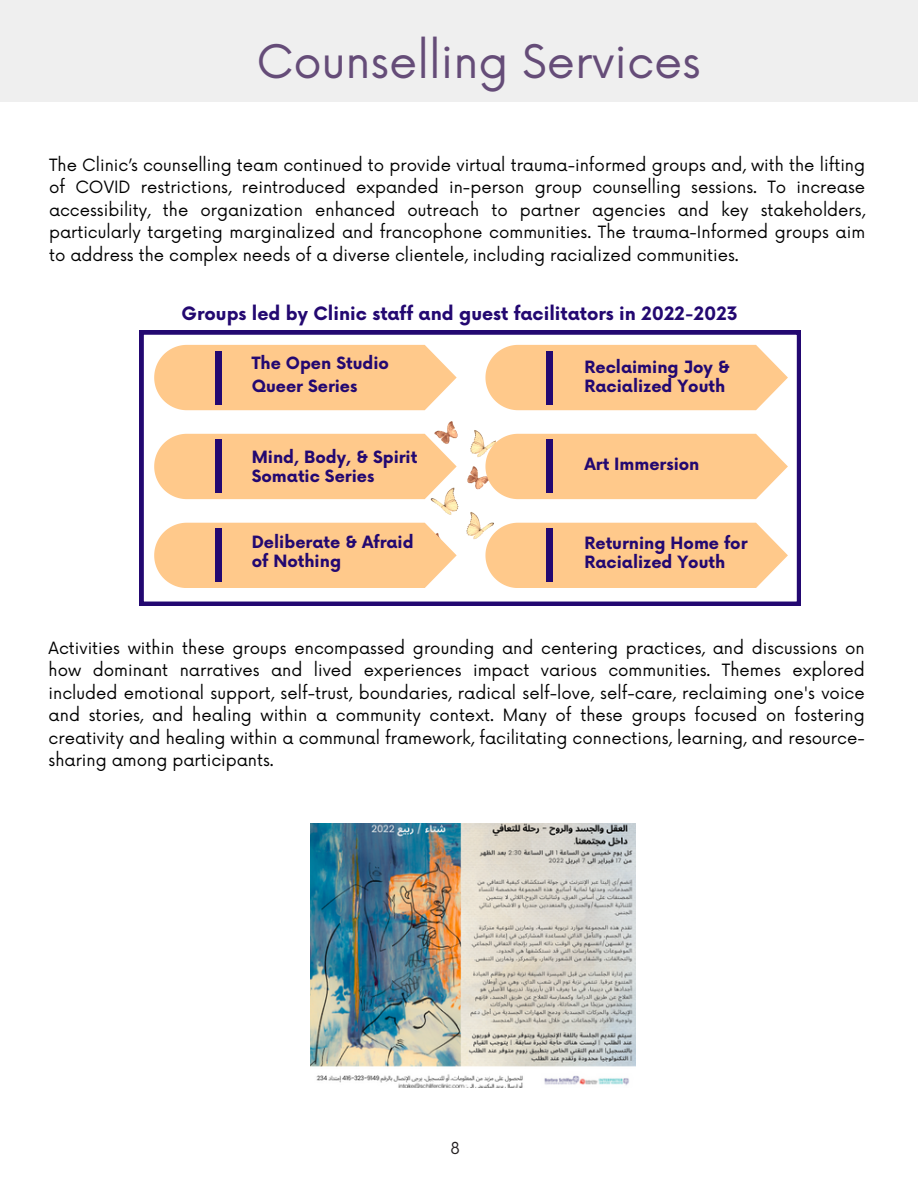
<style>
.page{position:relative;width:918px;height:1188px;background:#fff}
.page>*{position:absolute;margin:0;border:0;box-sizing:border-box;transform-origin:0 0}
.t1{font:45px "Now";color:#654c78}
.t2{font:700 18px "Now";color:#230871}
.t3{font:16.5px/22.5px "Now";color:#000;text-align:justify}
.t4{font:700 16.5px/19.2px "Now";color:#230871}
.t5{font:16.05px "Now";color:#231f20}
</style>
<div class="page">
<svg style="left:139px;top:330px;width:662px;height:276px"></svg>
<img style="left:423px;top:421px;width:72px;height:126px">
<div style="left:0;top:0;width:918px;height:102px;background:#efefef"></div>
<svg style="left:154px;top:345px;width:303px;height:65px;background:#fecc93"></svg>
<div style="left:215px;top:351px;width:6px;height:53px;background:#230871"></div>
<svg style="left:154px;top:434px;width:303px;height:65px;background:#fdcb92"></svg>
<div style="left:215px;top:440px;width:6px;height:53px;background:#230871"></div>
<svg style="left:154px;top:523px;width:303px;height:65px;background:#fecc93"></svg>
<div style="left:215px;top:529px;width:6px;height:53px;background:#230871"></div>
<svg style="left:485px;top:345px;width:303px;height:65px;background:#fecc93"></svg>
<div style="left:546px;top:351px;width:6px;height:53px;background:#230871"></div>
<svg style="left:485px;top:434px;width:303px;height:65px;background:#fecc93"></svg>
<div style="left:546px;top:440px;width:6px;height:53px;background:#230871"></div>
<svg style="left:485px;top:523px;width:303px;height:65px;background:#fecc93"></svg>
<div style="left:546px;top:529px;width:6px;height:53px;background:#230871"></div>
<img style="left:310px;top:823px;width:326px;height:264px">
<p class="t1" style="left:256px;top:37px;width:446px">Counselling Services</p>
<p class="t3" style="left:49px;top:155px;width:818px">The Clinic’s counselling team continued to provide virtual trauma-informed groups and, with the lifting of COVID restrictions, reintroduced expanded in-person group counselling sessions. To increase accessibility, the organization enhanced outreach to partner agencies and key stakeholders, particularly targeting marginalized and francophone communities. The trauma-Informed groups aim to address the complex needs of a diverse clientele, including racialized communities.</p>
<p class="t2" style="left:182px;top:303px;width:558px">Groups led by Clinic staff and guest facilitators in 2022-2023</p>
<p class="t4" style="left:252px;top:353px;width:139px;line-height:22.5px">The Open Studio<br>Queer Series</p>
<p class="t4" style="left:252px;top:448px;width:167px">Mind, Body, &amp; Spirit<br>Somatic Series</p>
<p class="t4" style="left:252px;top:534px;width:163px">Deliberate &amp; Afraid</p>
<p class="t4" style="left:252px;top:553px;width:91px">of Nothing</p>
<p class="t4" style="left:584px;top:358px;width:147px">Reclaiming Joy &amp;<br>Racialized Youth</p>
<p class="t4" style="left:584px;top:456px;width:117px">Art Immersion</p>
<p class="t4" style="left:584px;top:535px;width:165px">Returning Home for<br>Racialized Youth</p>
<p class="t3" style="left:49px;top:638px;width:818px">Activities within these groups encompassed grounding and centering practices, and discussions on how dominant narratives and lived experiences impact various communities. Themes explored included emotional support, self-trust, boundaries, radical self-love, self-care, reclaiming one's voice and stories, and healing within a community context. Many of these groups focused on fostering creativity and healing within a communal framework, facilitating connections, learning, and resource&shy;sharing among participants.</p>
<p class="t5" style="left:450px;top:1139px;width:11px">8</p>
</div>
